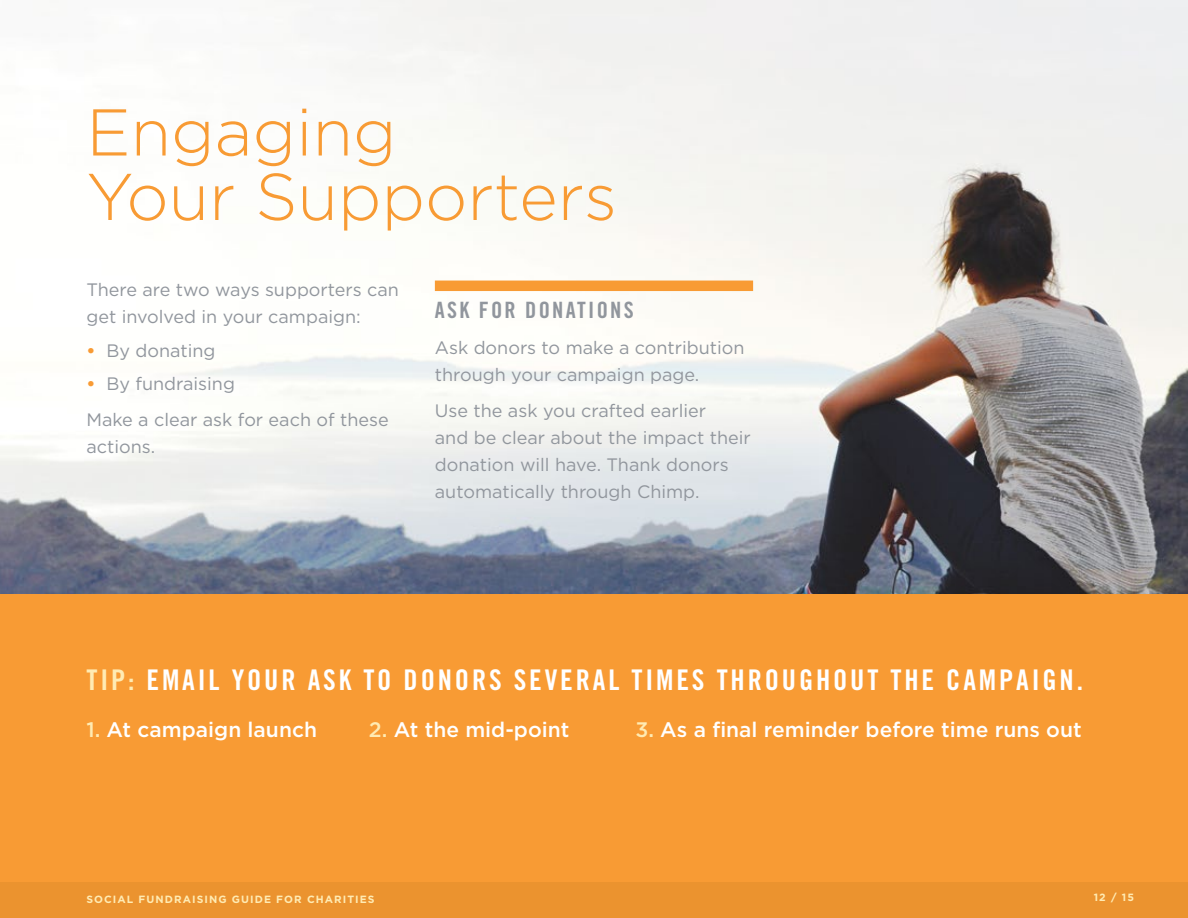
<style>
.page{position:relative;width:1188px;height:918px;background:#fff}
.page>*{position:absolute;margin:0;border:0;box-sizing:border-box;transform-origin:0 0}
.t1{font:300 66px/64.5px "Gotham";color:#f89b34}
.t2{font:28.5px "Trade Gothic Bold Cond Twenty";letter-spacing:.1em;color:#fff}
.t3{font:22.5px "Trade Gothic Bold Cond Twenty";letter-spacing:.1em;color:#91969d}
.t4{font:500 21px "Gotham";color:#fff}
.t5{font:18px/27px "Gotham";color:#91969d}
.t6{font:700 10.5px "Gotham";letter-spacing:.1em;color:#ffebb3}
.s1{font-weight:700;color:#f89b34}
.s2{color:#ffebb3}
</style>
<div class="page">
<img style="left:0;top:1px;width:1187px;height:593px">
<div style="left:0;top:594px;width:1188px;height:324px;background:#f89b34"></div>
<div style="left:0;top:882px;width:1188px;height:36px;background:#eb932f"></div>
<div style="left:435px;top:281px;width:318px;height:10px;background:#f89b34"></div>
<h1 class="t1" style="left:86px;top:98px;width:532px">Engaging<br>Your Supporters</h1>
<p class="t5" style="left:86px;top:276px;width:314px">There are two ways supporters can get involved in your campaign:</p>
<p class="t5" style="left:86px;top:336px;width:131px"><span class="s1">•</span> By donating</p>
<p class="t5" style="left:86px;top:366px;width:304px;line-height:35.8px"><span class="s1">•</span> By fundraising<br>Make a clear ask for each of these</p>
<p class="t5" style="left:86px;top:433px;width:70px">actions.</p>
<p class="t3" style="left:435px;top:296px;width:200px">ASK FOR DONATIONS</p>
<p class="t5" style="left:435px;top:334px;width:311px">Ask donors to make a contribution through your campaign page.</p>
<p class="t5" style="left:435px;top:397px;width:318px">Use the ask you crafted earlier<br>and be clear about the impact their donation will have. Thank donors automatically through Chimp.</p>
<h2 class="t2" style="left:86px;top:662px;width:998px"><span class="s2">TIP:</span> EMAIL YOUR ASK TO DONORS SEVERAL TIMES THROUGHOUT THE CAMPAIGN.</h2>
<p class="t4" style="left:86px;top:716px;width:232px"><span class="s2">1.</span> At campaign launch</p>
<p class="t4" style="left:369px;top:716px;width:202px"><span class="s2">2.</span> At the mid-point</p>
<p class="t4" style="left:635px;top:716px;width:448px"><span class="s2">3.</span> As a final reminder before time runs out</p>
<p class="t6" style="left:86px;top:892px;width:290px">SOCIAL FUNDRAISING GUIDE FOR CHARITIES</p>
<p class="t6" style="left:1094px;top:891px;width:42px">12 / 15</p>
</div>
